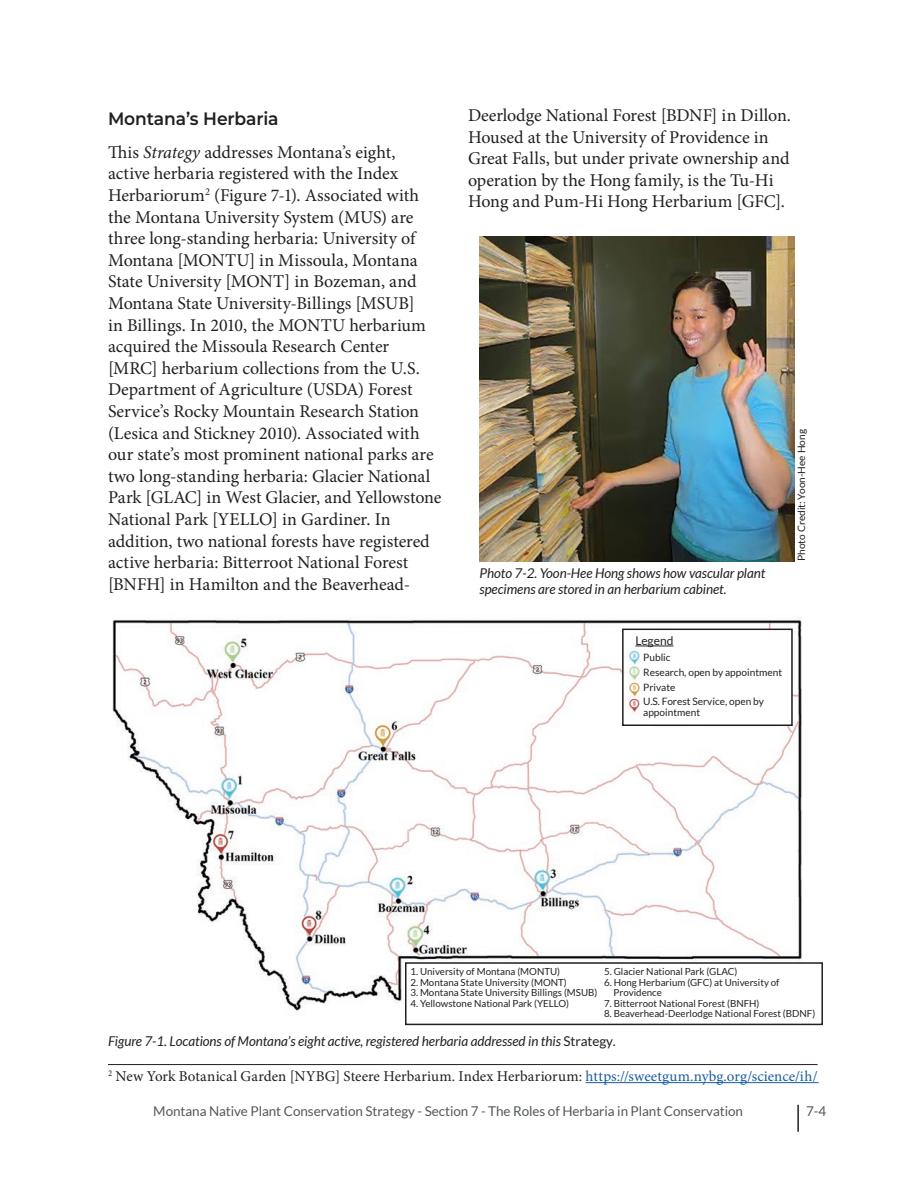
<style>
.page{position:relative;width:918px;height:1188px;background:#fff}
.page>*{position:absolute;margin:0;border:0;box-sizing:border-box;transform-origin:0 0}
.t1{font:18px/21.6px "Minion Pro";letter-spacing:-.005em;color:#231f20}
.t2{font:600 18px "Montserrat";letter-spacing:-.005em;color:#231f20;scale:.95 1}
.t3{font:15px "Minion Pro";letter-spacing:.005em;color:#231f20}
.t4{font:italic 13.5px/16.2px "Lato";letter-spacing:-.005em;color:#231f20}
.t5{font:13.5px "Lato";letter-spacing:-.005em;color:#545858}
.t6{font:12px "Lato";color:#231f20}
.t7{font:10.2px/14.9px "Lato";color:#231f20}
.t8{font:9.75px/10.5px "Lato";color:#231f20}
.s1{font-style:italic}
.s2{font-style:normal}
.s3{color:#175d9e}
</style>
<div class="page">
<hr style="left:797px;top:1105px;width:2px;height:27px;background:#231f20">
<img style="left:480px;top:237px;width:315px;height:324px">
<hr style="left:108px;top:1064px;width:710px;height:1px;background:#231f20">
<hr style="left:586px;top:1082px;width:233px;height:1px;background:#175d9e">
<img style="left:112px;top:618px;width:690px;height:396px">
<div style="left:623px;top:629px;width:169px;height:96px;background:#fff"></div>
<div style="left:622px;top:629px;width:171px;height:97px;border:2px solid #231f20"></div>
<hr style="left:635px;top:646px;width:38px;height:1px;background:#231f20">
<div style="left:406px;top:963px;width:416px;height:61px;background:#fff"></div>
<div style="left:405px;top:962px;width:418px;height:63px;border:2px solid #231f20"></div>
<img style="left:627px;top:650px;width:13px;height:62px">
<p class="t2" style="left:108px;top:106px;width:181px">Montana’s Herbaria</p>
<p class="t1" style="left:108px;top:141px;width:335px">This <span class="s1">Strategy</span> addresses Montana’s eight, active herbaria registered with the Index Herbariorum<sup>2</sup> (Figure 7-1). Associated with the Montana University System (MUS) are three long-standing herbaria: University of Montana [MONTU] in Missoula, Montana State University [MONT] in Bozeman, and Montana State University-Billings [MSUB]<br>in Billings. In 2010, the MONTU herbarium acquired the Missoula Research Center [MRC] herbarium collections from the U.S.<br>Department of Agriculture (USDA) Forest Service’s Rocky Mountain Research Station (Lesica and Stickney 2010). Associated with our state’s most prominent national parks are two long-standing herbaria: Glacier National Park [GLAC] in West Glacier, and Yellowstone National Park [YELLO] in Gardiner. In addition, two national forests have registered active herbaria: Bitterroot National Forest [BNFH] in Hamilton and the Beaverhead-</p>
<p class="t1" style="left:468px;top:105px;width:325px">Deerlodge National Forest [BDNF] in Dillon.<br>Housed at the University of Providence in Great Falls, but under private ownership and operation by the Hong family, is the Tu-Hi Hong and Pum-Hi Hong Herbarium [GFC].</p>
<p class="t4" style="left:480px;top:565px;width:287px">Photo 7-2. Yoon-Hee Hong shows how vascular plant specimens are stored in an herbarium cabinet.</p>
<p class="t7" style="left:794px;top:561px;width:133px;rotate:-90deg">Photo Credit: Yoon-Hee Hong</p>
<p class="t6" style="left:635px;top:634px;width:40px">Legend</p>
<p class="t7" style="left:643px;top:650px;width:140px">Public<br>Research, open by appointment<br>Private<br>U.S. Forest Service, open by</p>
<p class="t7" style="left:643px;top:705px;width:58px">appointment</p>
<p class="t8" style="left:604px;top:966px;width:135px">5. Glacier National Park (GLAC)</p>
<p class="t8" style="left:614px;top:977px;width:168px;text-indent:-9px">6. Hong Herbarium (GFC) at University of<br>Providence</p>
<p class="t8" style="left:604px;top:998px;width:157px">7. Bitterroot National Forest (BNFH)</p>
<p class="t8" style="left:604px;top:1008px;width:213px">8. Beaverhead-Deerlodge National Forest (BDNF)</p>
<p class="t8" style="left:410px;top:966px;width:151px">1. University of Montana (MONTU)</p>
<p class="t8" style="left:410px;top:977px;width:158px">2. Montana State University (MONT)</p>
<p class="t8" style="left:410px;top:987px;width:189px">3. Montana State University Billings (MSUB)</p>
<p class="t8" style="left:410px;top:998px;width:160px">4. Yellowstone National Park (YELLO)</p>
<p class="t4" style="left:108px;top:1033px;width:509px">Figure 7-1. Locations of Montana’s eight active, registered herbaria addressed in this <span class="s2">Strategy</span>.</p>
<p class="t3" style="left:108px;top:1066px;width:711px"><sup>2</sup> New York Botanical Garden [NYBG] Steere Herbarium. Index Herbariorum: <span class="s3">https://sweetgum.nybg.org/science/ih/</span></p>
<p class="t5" style="left:153px;top:1103px;width:591px">Montana Native Plant Conservation Strategy - Section 7 - The Roles of Herbaria in Plant Conservation</p>
<p class="t5" style="left:806px;top:1103px;width:22px">7-4</p>
</div>
